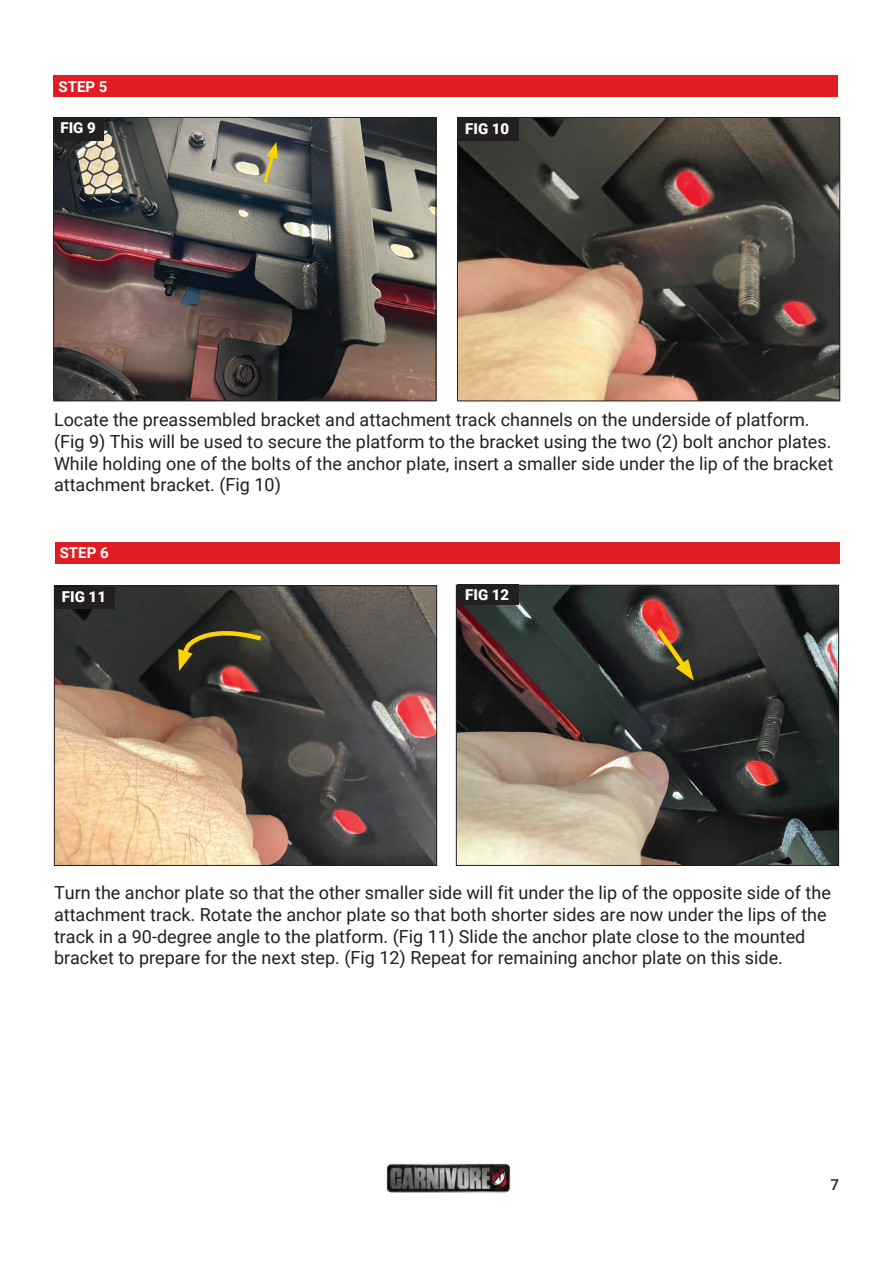
<style>
.page{position:relative;width:893px;height:1263px;background:#fff}
.page>*{position:absolute;margin:0;border:0;box-sizing:border-box;transform-origin:0 0}
.t1{font:18px/21.6px "Roboto";color:#231f20}
.t2{font:900 15px "Roboto";color:#fff}
.t3{font:700 15px "Roboto";color:#fff}
.t4{font:500 15px "Roboto";color:#231f20}
</style>
<div class="page">
<img style="left:56px;top:587px;width:379px;height:277px">
<div style="left:54px;top:585px;width:383px;height:281px;border:1px solid #231f20"></div>
<img style="left:55px;top:119px;width:379px;height:280px">
<div style="left:53px;top:117px;width:383px;height:284px;border:1px solid #231f20"></div>
<img style="left:458px;top:587px;width:379px;height:277px">
<div style="left:456px;top:585px;width:383px;height:281px;border:1px solid #231f20"></div>
<svg style="left:652px;top:624px;width:42px;height:57px;background:#725535"></svg>
<svg style="left:261px;top:142px;width:17px;height:44px"></svg>
<div style="left:54px;top:117px;width:50px;height:24px;background:#231f20"></div>
<img style="left:459px;top:119px;width:379px;height:280px">
<div style="left:457px;top:117px;width:383px;height:284px;border:1px solid #231f20"></div>
<div style="left:457px;top:118px;width:62px;height:23px;background:#231f20"></div>
<div style="left:54px;top:587px;width:60px;height:21px;background:#231f20"></div>
<div style="left:457px;top:585px;width:62px;height:20px;background:#231f20"></div>
<svg style="left:178px;top:623px;width:88px;height:48px;background:#474023"></svg>
<img style="left:387px;top:1164px;width:123px;height:28px">
<div style="left:53px;top:75px;width:785px;height:22px;background:#e11c23"></div>
<div style="left:55px;top:542px;width:785px;height:22px;background:#e11c23"></div>
<p class="t3" style="left:59px;top:76px;width:50px">STEP 5</p>
<p class="t2" style="left:61px;top:117px;width:37px">FIG 9</p>
<p class="t2" style="left:465px;top:118px;width:46px">FIG 10</p>
<p class="t1" style="left:54px;top:408px;width:781px">Locate the preassembled bracket and attachment track channels on the underside of platform. (Fig 9) This will be used to secure the platform to the bracket using the two (2) bolt anchor plates.<br>While holding one of the bolts of the anchor plate, insert a smaller side under the lip of the bracket attachment bracket. (Fig 10)</p>
<p class="t3" style="left:60px;top:542px;width:50px">STEP 6</p>
<p class="t2" style="left:62px;top:587px;width:46px">FIG 11</p>
<p class="t2" style="left:465px;top:584px;width:46px">FIG 12</p>
<p class="t1" style="left:54px;top:881px;width:778px">Turn the anchor plate so that the other smaller side will fit under the lip of the opposite side of the attachment track. Rotate the anchor plate so that both shorter sides are now under the lips of the track in a 90-degree angle to the platform. (Fig 11) Slide the anchor plate close to the mounted bracket to prepare for the next step. (Fig 12) Repeat for remaining anchor plate on this side.</p>
<p class="t4" style="left:830px;top:1174px;width:10px">7</p>
</div>
